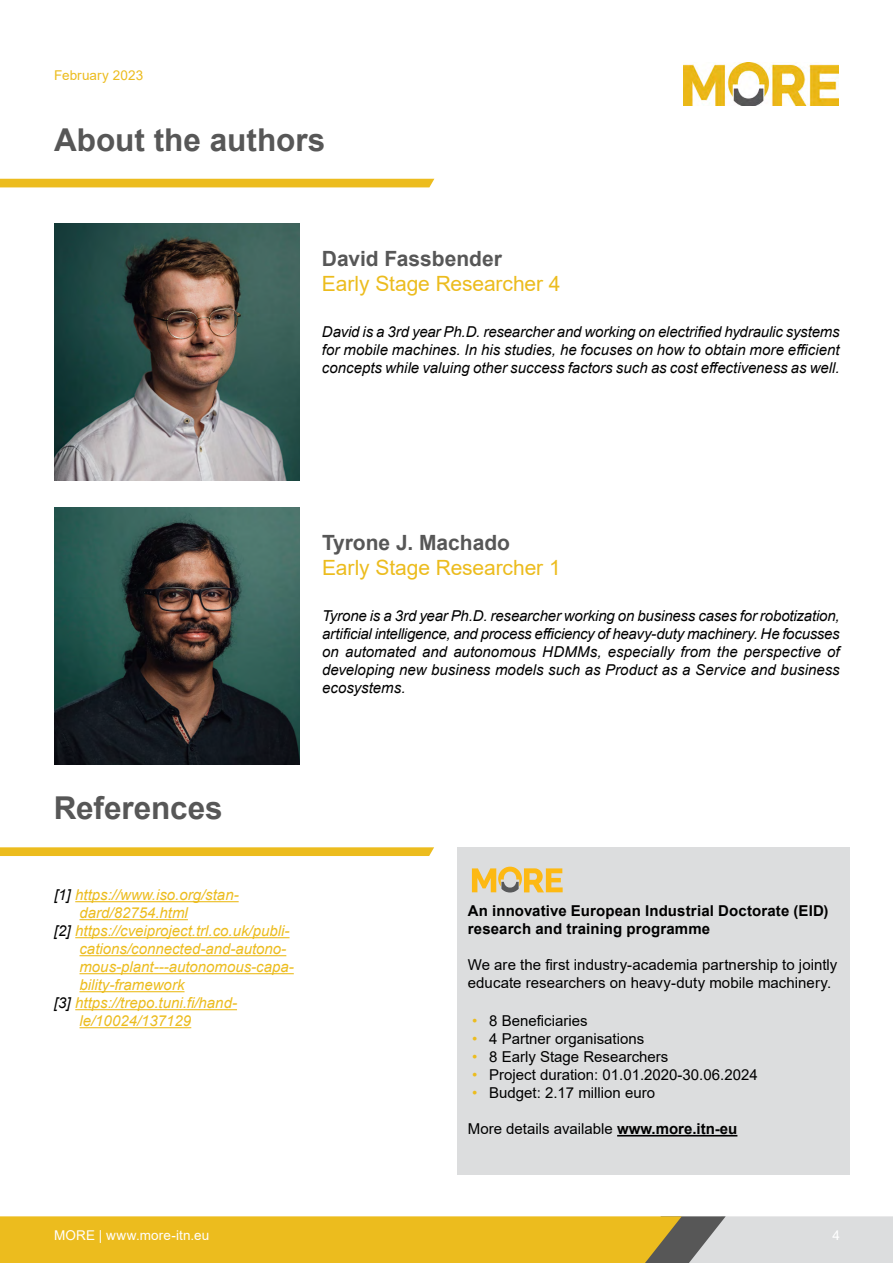
<style>
.page{position:relative;width:893px;height:1263px;background:#fff}
.page>*{position:absolute;margin:0;border:0;box-sizing:border-box;transform-origin:0 0}
.t1{font:700 31.5px "Arial";color:#575757}
.t2{font:21px "Arial";letter-spacing:-.005em;color:#ecbc1e}
.t3{font:700 21px "Arial";color:#575757}
.t4{font:italic 15px/18px "Arial";color:#000;text-align:justify}
.t5{font:15px/18px "Arial";color:#000}
.t6{font:italic 15px "Arial";color:#ecbc1e}
.t7{font:700 15px/18px "Arial";letter-spacing:.01em;color:#000}
.t8{font:13.5px "Arial";letter-spacing:.01em;color:#fff}
.t9{font:13.5px "Arial";letter-spacing:.01em;color:#ecbc1e}
.s1{color:#000}
.s2{color:#ecbc1e}
.s3{font-weight:700}
</style>
<div class="page">
<svg style="left:0;top:1216px;width:893px;height:47px;background:#e1be4a"></svg>
<img style="left:684px;top:62px;width:155px;height:44px">
<hr style="left:75px;top:901px;width:164px;height:1px;background:#ecbc1e">
<hr style="left:80px;top:919px;width:108px;height:1px;background:#ecbc1e">
<hr style="left:75px;top:937px;width:215px;height:1px;background:#ecbc1e">
<hr style="left:80px;top:955px;width:206px;height:1px;background:#ecbc1e">
<hr style="left:80px;top:973px;width:214px;height:1px;background:#ecbc1e">
<hr style="left:80px;top:991px;width:105px;height:1px;background:#ecbc1e">
<hr style="left:75px;top:1009px;width:162px;height:1px;background:#ecbc1e">
<hr style="left:80px;top:1027px;width:111px;height:1px;background:#ecbc1e">
<div style="left:0;top:179px;width:434px;height:8px;background:#ecbc1e"></div>
<img style="left:54px;top:223px;width:245px;height:257px">
<svg style="left:0;top:847px;width:434px;height:9px;background:#ecbe27"></svg>
<img style="left:54px;top:507px;width:245px;height:257px">
<div style="left:457px;top:847px;width:393px;height:327px;background:#dcddde"></div>
<hr style="left:617px;top:1135px;width:120px;height:1px;background:#000">
<svg style="left:472px;top:867px;width:91px;height:25px"></svg>
<p class="t9" style="left:54px;top:66px;width:91px">February 2023</p>
<h1 class="t1" style="left:54px;top:117px;width:273px">About the authors</h1>
<h2 class="t3" style="left:322px;top:244px;width:181px">David Fassbender</h2>
<h2 class="t2" style="left:322px;top:270px;width:240px">Early Stage Researcher 4</h2>
<p class="t4" style="left:322px;top:323px;width:519px">David is a 3rd year Ph.D. researcher and working on electrified hydraulic systems for mobile machines. In his studies, he focuses on how to obtain more efficient concepts while valuing other success factors such as cost effectiveness as well.</p>
<h2 class="t3" style="left:322px;top:528px;width:189px">Tyrone J. Machado</h2>
<h2 class="t2" style="left:322px;top:553px;width:240px">Early Stage Researcher 1</h2>
<p class="t4" style="left:322px;top:607px;width:519px">Tyrone is a 3rd year Ph.D. researcher working on business cases for robotization, artificial intelligence, and process efficiency of heavy-duty machinery. He focusses on automated and autonomous HDMMs, especially from the perspective of developing new business models such as Product as a Service and business ecosystems.</p>
<h1 class="t1" style="left:54px;top:786px;width:171px">References</h1>
<p class="t6" style="left:54px;top:885px;width:186px"><span class="s1">[1]</span> https://www.iso.org/stan-</p>
<p class="t6" style="left:80px;top:903px;width:110px">dard/82754.html</p>
<p class="t6" style="left:54px;top:921px;width:237px"><span class="s1">[2]</span> https://cveiproject.trl.co.uk/publi-</p>
<p class="t6" style="left:79px;top:939px;width:208px">cations/connected-and-autono-</p>
<p class="t6" style="left:79px;top:957px;width:216px">mous-plant---autonomous-capa-</p>
<p class="t6" style="left:79px;top:975px;width:106px">bility-framework</p>
<p class="t6" style="left:54px;top:993px;width:185px"><span class="s1">[3]</span> https://trepo.tuni.fi/hand-</p>
<p class="t6" style="left:79px;top:1011px;width:113px">le/10024/137129</p>
<p class="t7" style="left:468px;top:902px;width:362px">An innovative European Industrial Doctorate (EID) research and training programme</p>
<p class="t5" style="left:468px;top:956px;width:371px">We are the first industry-academia partnership to jointly educate researchers on heavy-duty mobile machinery.</p>
<p class="t5" style="left:472px;top:1012px;width:117px"><span class="s2">•</span> 8 Beneficiaries</p>
<p class="t5" style="left:472px;top:1030px;width:174px"><span class="s2">•</span> 4 Partner organisations</p>
<p class="t5" style="left:472px;top:1048px;width:198px"><span class="s2">•</span> 8 Early Stage Researchers</p>
<p class="t5" style="left:472px;top:1066px;width:287px"><span class="s2">•</span> Project duration: 01.01.2020-30.06.2024</p>
<p class="t5" style="left:472px;top:1084px;width:184px"><span class="s2">•</span> Budget: 2.17 million euro</p>
<p class="t5" style="left:468px;top:1120px;width:271px">More details available <span class="s3">www.more.itn-eu</span></p>
<p class="t8" style="left:54px;top:1226px;width:157px">MORE | www.more-itn.eu</p>
<p class="t8" style="left:832px;top:1226px;width:9px">4</p>
</div>
